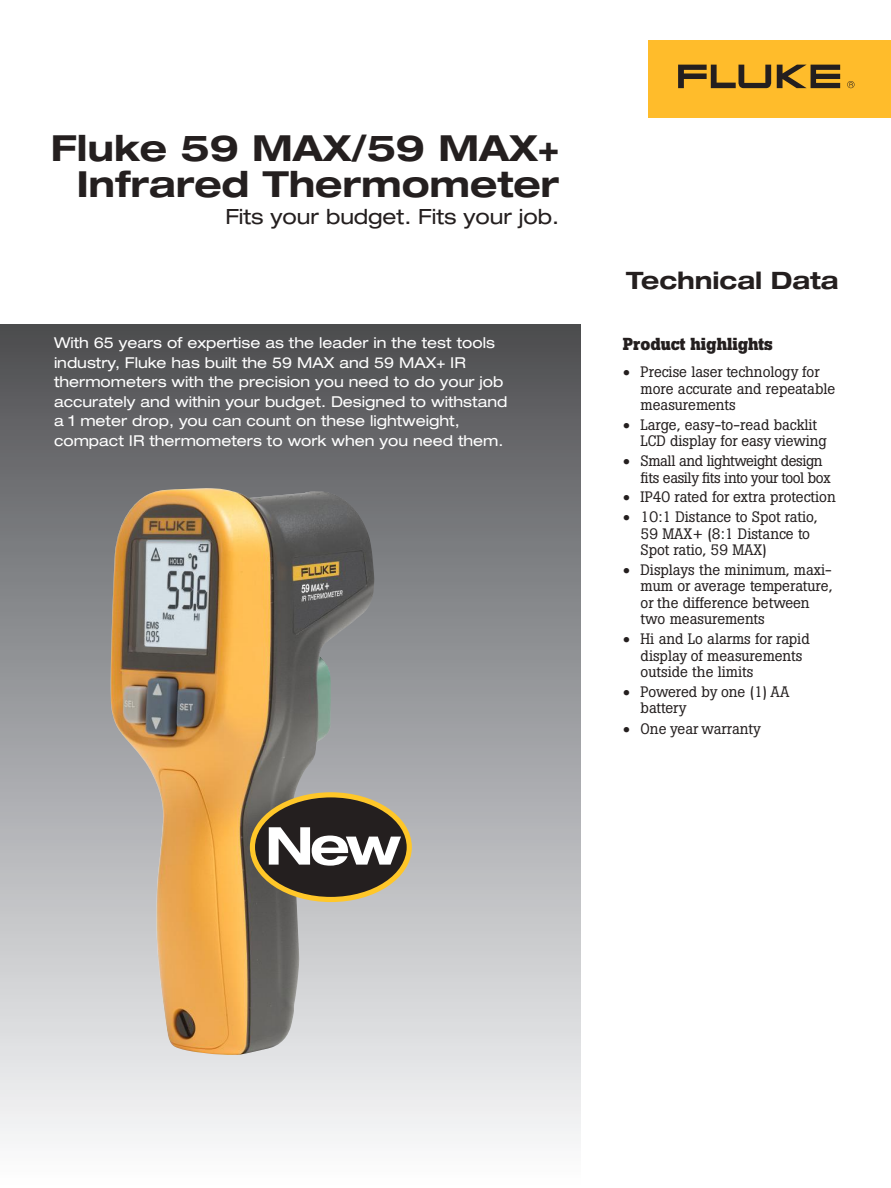
<style>
.page{position:relative;width:891px;height:1188px;background:#fff}
.page>*{position:absolute;margin:0;border:0;box-sizing:border-box;transform-origin:0 0}
.t1{font:700 expanded 36px/36px "Helvetica Neue LT Std";color:#241f1f;text-align:right}
.t2{font:700 expanded 24px "Helvetica Neue LT Std";color:#241f1f}
.t3{font:expanded 21px "Helvetica Neue LT Std";color:#241f1f}
.t4{font:700 17.25px "Boton Pro";color:#241f1f}
.t5{font:15px/16.5px "Boton Pro";color:#241f1f}
.t6{font:expanded 15px/19.5px "Helvetica Neue LT Std";color:#fff}
.t7{font:15px/16.5px "Boton Pro";letter-spacing:-.025em;color:#241f1f}
.s1{font-family:"Helvetica Neue LT Std";font-weight:700;font-stretch:expanded}
</style>
<div class="page">
<div style="left:648px;top:40px;width:243px;height:78px;background:#ffbc2b"></div>
<svg style="left:777px;top:65px;width:63px;height:23px"></svg>
<svg style="left:678px;top:65px;width:93px;height:23px"></svg>
<svg style="left:847px;top:81px;width:8px;height:7px"></svg>
<div style="left:0;top:324px;width:580px;height:864px;background:linear-gradient(to bottom,#4d4e52,#fdfeff)"></div>
<img style="left:111px;top:487px;width:263px;height:568px">
<div style="left:252px;top:795px;width:157px;height:104px;background:#241f1f;border-radius:50%"></div>
<div style="left:250px;top:792px;width:162px;height:110px;border:5px solid #ffc729;border-radius:50%"></div>
<svg style="left:269px;top:827px;width:132px;height:39px"></svg>
<h1 class="t1" style="left:51px;top:129px;width:510px">Fluke 59 MAX/59 MAX+<br>Infrared Thermometer</h1>
<h3 class="t3" style="left:225px;top:203px;width:335px">Fits your budget. Fits your job.</h3>
<p class="t6" style="left:54px;top:333px;width:455px">With 65 years of expertise as the leader in the test tools industry, Fluke has built the 59 MAX and 59 MAX+ IR thermometers with the precision you need to do your job accurately and within your budget. Designed to withstand a 1 meter drop, you can count on these lightweight, compact IR thermometers to work when you need them.</p>
<h2 class="t2" style="left:626px;top:265px;width:214px">Technical Data</h2>
<p class="t4" style="left:623px;top:333px;width:151px">Product highlights</p>
<p class="t5" style="left:641px;top:364px;width:196px;text-indent:-18px"><span class="s1">•</span> Precise laser technology for more accurate and repeatable measurements</p>
<p class="t5" style="left:641px;top:416px;width:188px;text-indent:-18px"><span class="s1">•</span> Large, easy-to-read backlit<br>LCD display for easy viewing</p>
<p class="t7" style="left:641px;top:453px;width:191px;text-indent:-18px"><span class="s1">•</span> Small and lightweight design fits easily fits into your tool box</p>
<p class="t5" style="left:623px;top:489px;width:214px"><span class="s1">•</span> IP40 rated for extra protection</p>
<p class="t5" style="left:641px;top:509px;width:179px;text-indent:-18px"><span class="s1">•</span> 10:1 Distance to Spot ratio,<br>59 MAX+ (8:1 Distance to<br>Spot ratio, 59 MAX)</p>
<p class="t5" style="left:641px;top:561px;width:193px;text-indent:-18px"><span class="s1">•</span> Displays the minimum, maxi&shy;mum or average temperature, or the difference between two measurements</p>
<p class="t5" style="left:641px;top:631px;width:171px;text-indent:-18px"><span class="s1">•</span> Hi and Lo alarms for rapid display of measurements outside the limits</p>
<p class="t5" style="left:641px;top:683px;width:150px;text-indent:-18px"><span class="s1">•</span> Powered by one (1) AA battery</p>
<p class="t5" style="left:623px;top:720px;width:139px"><span class="s1">•</span> One year warranty</p>
</div>
